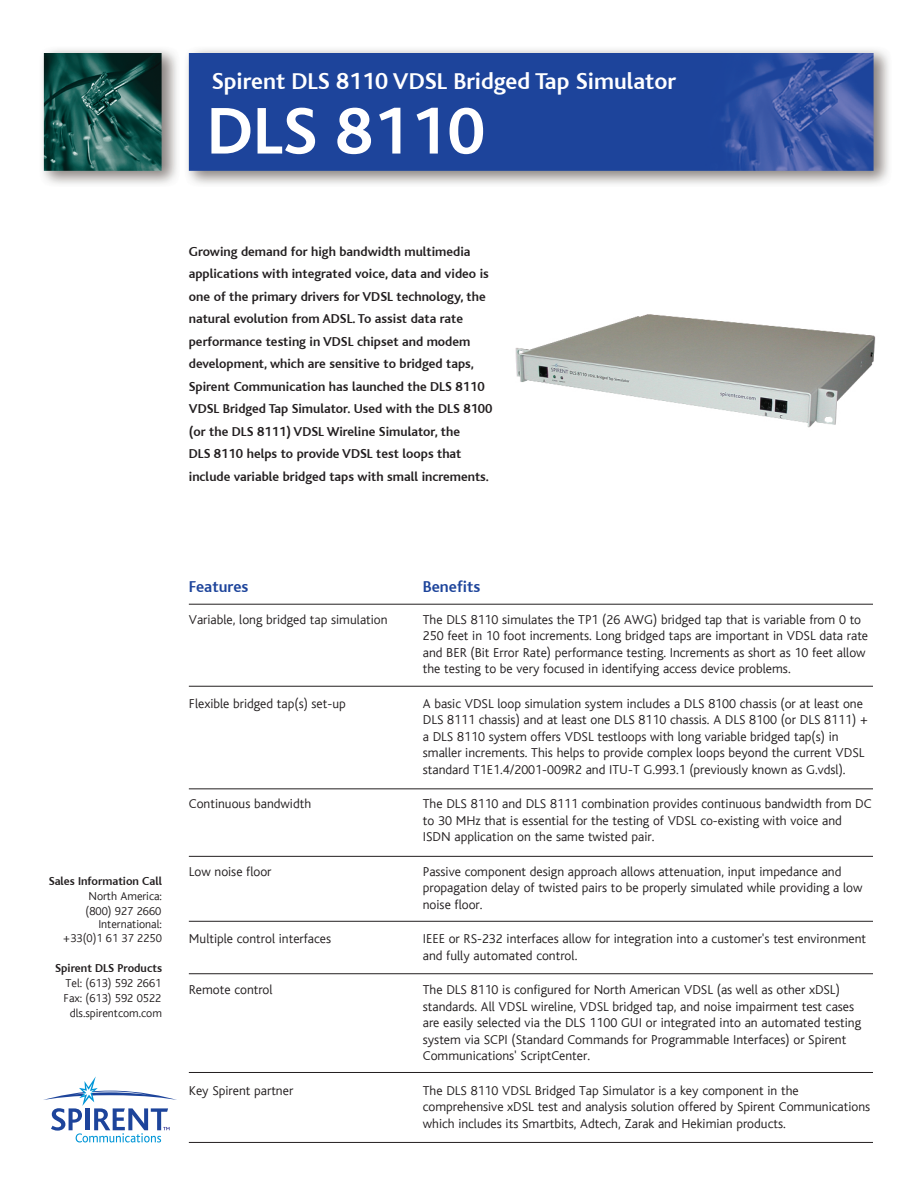
<style>
.page{position:relative;width:918px;height:1188px;background:#fff}
.page>*{position:absolute;margin:0;border:0;box-sizing:border-box;transform-origin:0 0}
.t1{font:700 69px "Bliss";color:#fff}
.t2{font:700 24px "Bliss";color:#fff}
.t3{font:700 16.5px "Bliss";color:#1d449b}
.t4{font:300 13.5px/16.5px "Bliss";color:#231f20}
.t5{font:700 13.5px/22.5px "Bliss";color:#231f20}
.t6{font:300 12px/15px "Bliss";color:#231f20}
.t7{font:700 12px "Bliss";color:#231f20}
</style>
<div class="page">
<img style="left:42px;top:49px;width:847px;height:135px">
<hr style="left:189px;top:604px;width:684px;height:1px;background:#231f20">
<hr style="left:189px;top:1072px;width:684px;height:1px;background:#231f20">
<hr style="left:189px;top:1142px;width:684px;height:1px;background:#231f20">
<hr style="left:189px;top:973px;width:684px;height:1px;background:#231f20">
<hr style="left:189px;top:686px;width:684px;height:1px;background:#231f20">
<hr style="left:189px;top:789px;width:684px;height:1px;background:#231f20">
<hr style="left:189px;top:856px;width:684px;height:1px;background:#231f20">
<hr style="left:189px;top:921px;width:684px;height:1px;background:#231f20">
<svg style="left:43px;top:1076px;width:134px;height:66px"></svg>
<img style="left:515px;top:314px;width:361px;height:114px">
<h2 class="t2" style="left:212px;top:69px;width:466px">Spirent DLS 8110 VDSL Bridged Tap Simulator</h2>
<h1 class="t1" style="left:207px;top:95px;width:280px">DLS 8110</h1>
<p class="t5" style="left:189px;top:240px;width:305px">Growing demand for high bandwidth multimedia applications with integrated voice, data and video is one of the primary drivers for VDSL technology, the natural evolution from ADSL. To assist data rate performance testing in VDSL chipset and modem development, which are sensitive to bridged taps, Spirent Communication has launched the DLS 8110<br>VDSL Bridged Tap Simulator. Used with the DLS 8100 (or the DLS 8111) VDSL Wireline Simulator, the<br>DLS 8110 helps to provide VDSL test loops that include variable bridged taps with small increments.</p>
<p class="t7" style="left:49px;top:874px;width:115px">Sales Information Call</p>
<p class="t6" style="left:86px;top:888px;width:78px">North America: (800) 927 2660</p>
<p class="t6" style="left:63px;top:918px;width:101px;line-height:13.5px;text-align:right">International: +33(0)1 61 37 2250</p>
<p class="t7" style="left:55px;top:961px;width:108px">Spirent DLS Products</p>
<p class="t6" style="left:64px;top:975px;width:100px;text-align:center">Tel: (613) 592 2661<br>Fax: (613) 592 0522 dls.spirentcom.com</p>
<p class="t3" style="left:189px;top:578px;width:61px">Features</p>
<p class="t3" style="left:423px;top:578px;width:59px">Benefits</p>
<p class="t4" style="left:189px;top:611px;width:200px">Variable, long bridged tap simulation</p>
<p class="t4" style="left:423px;top:611px;width:447px">The DLS 8110 simulates the TP1 (26 AWG) bridged tap that is variable from 0 to 250 feet in 10 foot increments. Long bridged taps are important in VDSL data rate and BER (Bit Error Rate) performance testing. Increments as short as 10 feet allow the testing to be very focused in identifying access device problems.</p>
<p class="t4" style="left:189px;top:695px;width:159px">Flexible bridged tap(s) set-up</p>
<p class="t4" style="left:423px;top:695px;width:447px">A basic VDSL loop simulation system includes a DLS 8100 chassis (or at least one DLS 8111 chassis) and at least one DLS 8110 chassis. A DLS 8100 (or DLS 8111) + a DLS 8110 system offers VDSL testloops with long variable bridged tap(s) in smaller increments. This helps to provide complex loops beyond the current VDSL standard T1E1.4/2001-009R2 and ITU-T G.993.1 (previously known as G.vdsl).</p>
<p class="t4" style="left:189px;top:796px;width:124px">Continuous bandwidth</p>
<p class="t4" style="left:423px;top:796px;width:450px">The DLS 8110 and DLS 8111 combination provides continuous bandwidth from DC to 30 MHz that is essential for the testing of VDSL co-existing with voice and<br>ISDN application on the same twisted pair.</p>
<p class="t4" style="left:189px;top:863px;width:84px">Low noise floor</p>
<p class="t4" style="left:423px;top:863px;width:441px">Passive component design approach allows attenuation, input impedance and propagation delay of twisted pairs to be properly simulated while providing a low noise floor.</p>
<p class="t4" style="left:189px;top:931px;width:144px">Multiple control interfaces</p>
<p class="t4" style="left:423px;top:931px;width:445px">IEEE or RS-232 interfaces allow for integration into a customer's test environment and fully automated control.</p>
<p class="t4" style="left:189px;top:982px;width:85px">Remote control</p>
<p class="t4" style="left:423px;top:982px;width:440px">The DLS 8110 is configured for North American VDSL (as well as other xDSL) standards. All VDSL wireline, VDSL bridged tap, and noise impairment test cases are easily selected via the DLS 1100 GUI or integrated into an automated testing system via SCPI (Standard Commands for Programmable Interfaces) or Spirent Communications' ScriptCenter.</p>
<p class="t4" style="left:189px;top:1082px;width:106px">Key Spirent partner</p>
<p class="t4" style="left:423px;top:1082px;width:449px">The DLS 8110 VDSL Bridged Tap Simulator is a key component in the comprehensive xDSL test and analysis solution offered by Spirent Communications which includes its Smartbits, Adtech, Zarak and Hekimian products.</p>
</div>
